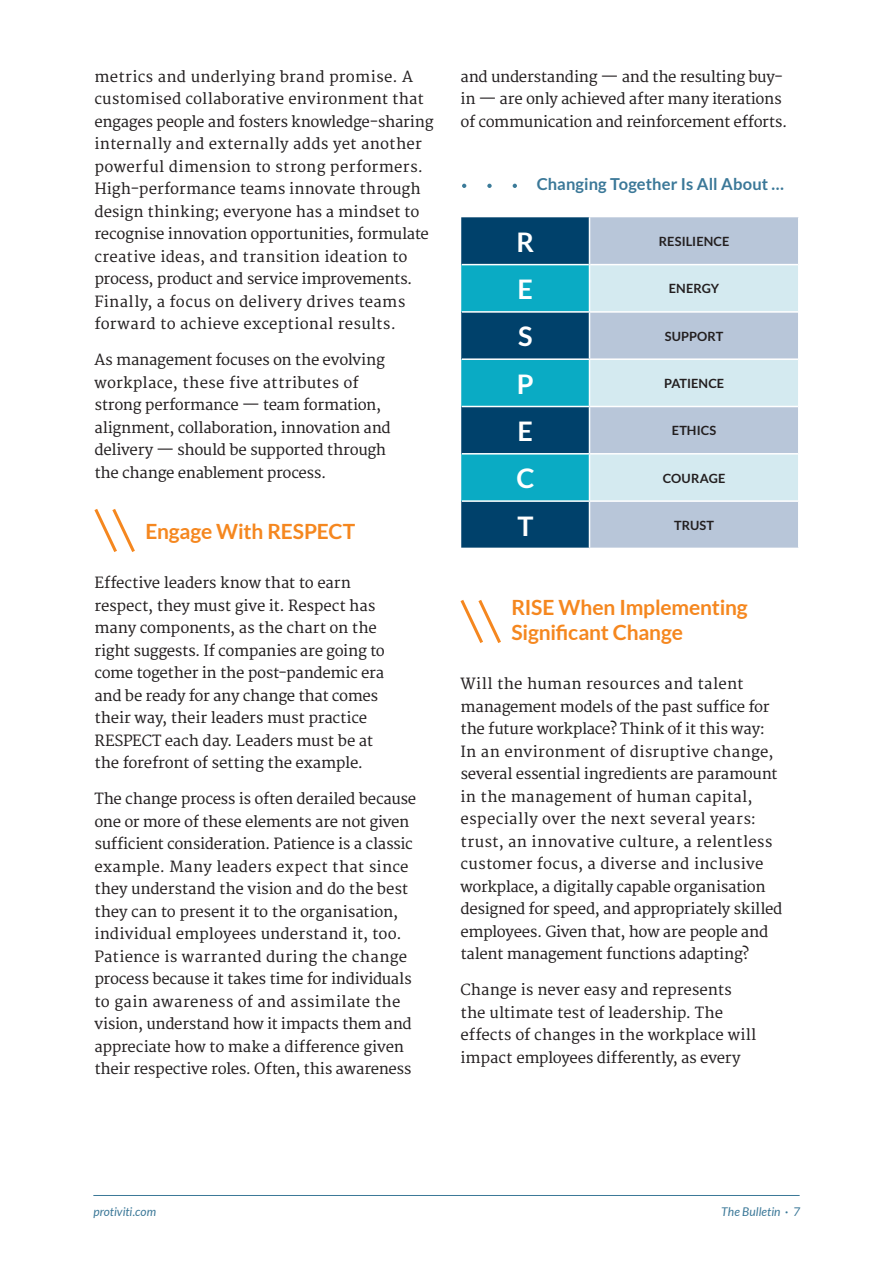
<style>
.page{position:relative;width:893px;height:1263px;background:#fff}
.page>*{position:absolute;margin:0;border:0;box-sizing:border-box;transform-origin:0 0}
.Subhead_1_-_8_5_10_C{font:700 27px "Lato";color:#fff}
.Subhead_-_Orange_-_1{font:700 21px/25.2px "Lato";letter-spacing:-.01em;color:#f5871f}
._3-Dot_-_11_12_-_Pro{font:700 16.5px "Lato";letter-spacing:.005em;color:#3b7898}
.Body_Intro_-_10_15{font:15px/22.5px "Merriweather";letter-spacing:-.01em;color:#231f20}
.Body_Intro_-_10_15-2{font:15px/22.5px "Merriweather";letter-spacing:.01em;color:#231f20}
.Subhead_1_-_8_5_10_C-2{font:700 12.75px "Lato";letter-spacing:.005em;color:#231f20}
.t1{font:italic 12px "Lato";letter-spacing:.005em;color:#3b7898}
.s1{font-weight:600}
</style>
<div class="page">
<hr style="left:93px;top:1195px;width:707px;height:1px;background:#3b7898">
<svg style="left:94px;top:509px;width:41px;height:43px"></svg>
<svg style="left:460px;top:600px;width:41px;height:43px"></svg>
<div style="left:590px;top:217px;width:208px;height:331px;background:#b8c6d9"></div>
<svg style="left:461px;top:217px;width:128px;height:331px;background:#066f92"></svg>
<svg style="left:590px;top:265px;width:208px;height:235px;background:#c9dbe7"></svg>
<hr style="left:462px;top:264px;width:127px;height:1px;background:#fff">
<hr style="left:590px;top:264px;width:208px;height:1px;background:#fff">
<hr style="left:462px;top:311px;width:127px;height:2px;background:#fff">
<hr style="left:589px;top:311px;width:209px;height:2px;background:#fff">
<hr style="left:462px;top:358px;width:127px;height:2px;background:#fff">
<hr style="left:589px;top:358px;width:209px;height:2px;background:#fff">
<hr style="left:462px;top:406px;width:127px;height:1px;background:#fff">
<hr style="left:589px;top:406px;width:209px;height:1px;background:#fff">
<hr style="left:462px;top:453px;width:127px;height:1px;background:#fff">
<hr style="left:589px;top:453px;width:209px;height:1px;background:#fff">
<hr style="left:462px;top:500px;width:127px;height:2px;background:#fff">
<hr style="left:589px;top:500px;width:209px;height:2px;background:#fff">
<svg style="left:462px;top:184px;width:4px;height:4px"></svg>
<svg style="left:487px;top:184px;width:5px;height:4px"></svg>
<svg style="left:513px;top:184px;width:4px;height:4px"></svg>
<p class="Body_Intro_-_10_15-2" style="left:94px;top:66px;width:341px">metrics and underlying brand promise. A customised collaborative environment that engages people and fosters knowledge-sharing internally and externally adds yet another powerful dimension to strong performers.<br>High-performance teams innovate through design thinking; everyone has a mindset to recognise innovation opportunities, formulate creative ideas, and transition ideation to process, product and service improvements.<br>Finally, a focus on delivery drives teams forward to achieve exceptional results.</p>
<p class="Body_Intro_-_10_15" style="left:94px;top:349px;width:298px">As management focuses on the evolving workplace, these five attributes of strong performance — team formation, alignment, collaboration, innovation and delivery — should be supported through the change enablement process.</p>
<p class="Subhead_-_Orange_-_1" style="left:145px;top:518px;width:211px">Engage With RESPECT</p>
<p class="Body_Intro_-_10_15" style="left:94px;top:572px;width:292px">Effective leaders know that to earn respect, they must give it. Respect has many components, as the chart on the right suggests. If companies are going to come together in the post-pandemic era and be ready for any change that comes their way, their leaders must practice RESPECT each day. Leaders must be at the forefront of setting the example.</p>
<p class="Body_Intro_-_10_15" style="left:94px;top:788px;width:323px">The change process is often derailed because one or more of these elements are not given sufficient consideration. Patience is a classic example. Many leaders expect that since they understand the vision and do the best they can to present it to the organisation, individual employees understand it, too.<br>Patience is warranted during the change process because it takes time for individuals to gain awareness of and assimilate the vision, understand how it impacts them and appreciate how to make a difference given their respective roles. Often, this awareness</p>
<p class="Body_Intro_-_10_15" style="left:460px;top:66px;width:328px">and understanding — and the resulting buy&shy;in — are only achieved after many iterations of communication and reinforcement efforts.</p>
<p class="_3-Dot_-_11_12_-_Pro" style="left:537px;top:175px;width:249px">Changing Together Is All About …</p>
<p class="Subhead_1_-_8_5_10_C" style="left:516px;top:227px;width:19px">R</p>
<p class="Subhead_1_-_8_5_10_C-2" style="left:659px;top:234px;width:72px">RESILIENCE</p>
<p class="Subhead_1_-_8_5_10_C" style="left:518px;top:274px;width:17px">E</p>
<p class="Subhead_1_-_8_5_10_C-2" style="left:669px;top:281px;width:52px">ENERGY</p>
<p class="Subhead_1_-_8_5_10_C" style="left:518px;top:321px;width:16px">S</p>
<p class="Subhead_1_-_8_5_10_C-2" style="left:665px;top:329px;width:60px">SUPPORT</p>
<p class="Subhead_1_-_8_5_10_C" style="left:517px;top:368px;width:18px">P</p>
<p class="Subhead_1_-_8_5_10_C-2" style="left:664px;top:376px;width:62px">PATIENCE</p>
<p class="Subhead_1_-_8_5_10_C" style="left:518px;top:416px;width:17px">E</p>
<p class="Subhead_1_-_8_5_10_C-2" style="left:672px;top:423px;width:46px">ETHICS</p>
<p class="Subhead_1_-_8_5_10_C" style="left:516px;top:463px;width:20px">C</p>
<p class="Subhead_1_-_8_5_10_C-2" style="left:663px;top:471px;width:64px">COURAGE</p>
<p class="Subhead_1_-_8_5_10_C" style="left:517px;top:510px;width:18px">T</p>
<p class="Subhead_1_-_8_5_10_C-2" style="left:674px;top:518px;width:41px">TRUST</p>
<p class="Subhead_-_Orange_-_1" style="left:511px;top:594px;width:238px">RISE When Implementing<br>Significant Change</p>
<p class="Body_Intro_-_10_15" style="left:460px;top:673px;width:324px">Will the human resources and talent management models of the past suffice for the future workplace? Think of it this way:<br>In an environment of disruptive change, several essential ingredients are paramount in the management of human capital, especially over the next several years: trust, an innovative culture, a relentless customer focus, a diverse and inclusive workplace, a digitally capable organisation designed for speed, and appropriately skilled employees. Given that, how are people and talent management functions adapting?</p>
<p class="Body_Intro_-_10_15" style="left:460px;top:979px;width:297px">Change is never easy and represents the ultimate test of leadership. The effects of changes in the workplace will impact employees differently, as every</p>
<p class="t1" style="left:93px;top:1205px;width:64px">protiviti.com</p>
<p class="t1" style="left:721px;top:1205px;width:80px">The Bulletin <span class="s1">·</span> 7</p>
</div>
